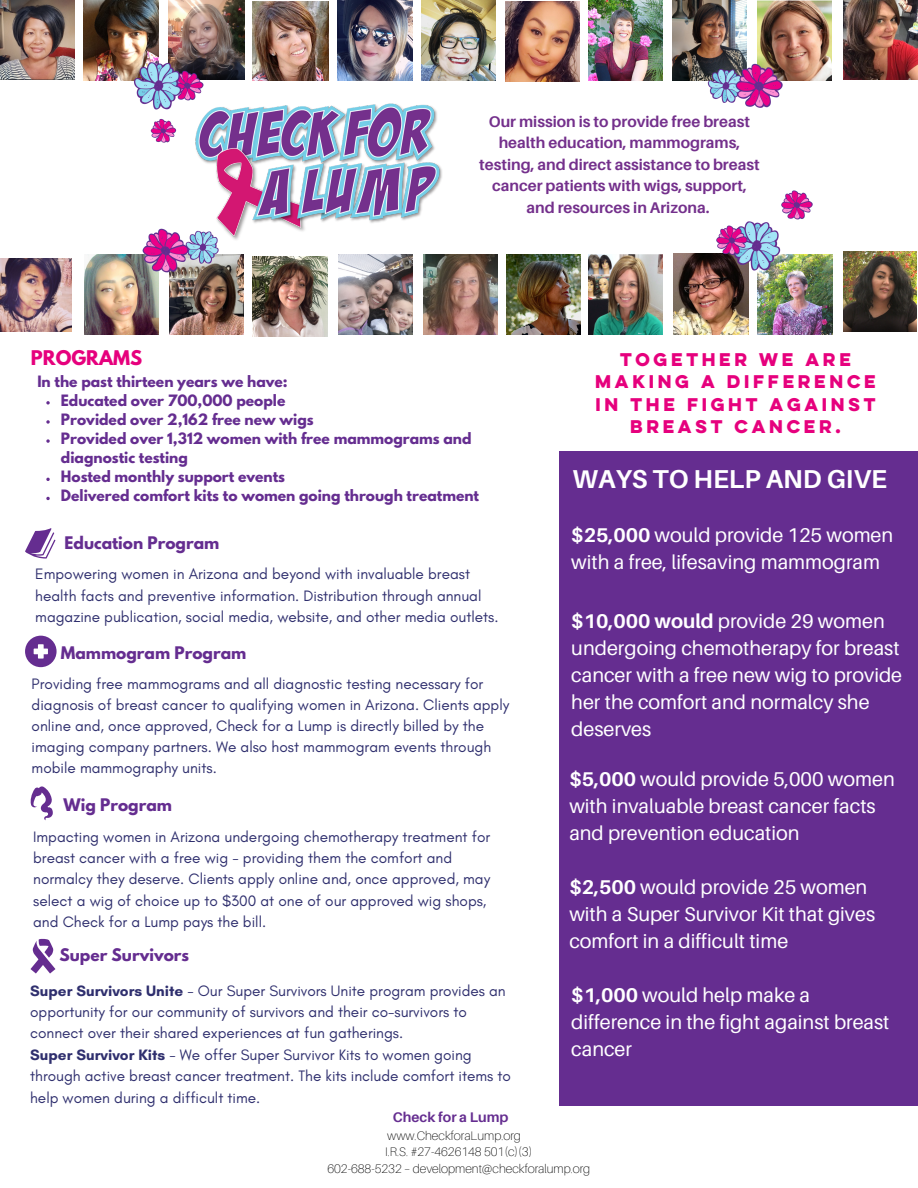
<style>
.page{position:relative;width:918px;height:1188px;background:#fff}
.page>*{position:absolute;margin:0;border:0;box-sizing:border-box;transform-origin:0 0}
.t1{font:700 25.95px "Aileron";color:#fff}
.t2{font:19.95px/27px "Aileron";color:#fff}
.t3{font:700 18px "League Spartan";color:#e6007d}
.t4{font:700 16.5px/22.5px "Lulo Clean W01 One";color:#e6007d;text-align:center}
.t5{font:15.45px/21.1px "Glacial Indifference";color:#2f2f6e}
.t6{font:700 15.45px/21.5px "Aileron";color:#74308c;text-align:center}
.t7{font:700 15.45px "League Spartan";color:#652d90}
.t8{font:700 13.95px/19.2px "League Spartan";color:#652d90}
.t9{font:700 13.95px "Aileron";color:#652d90}
.t10{font:100 12.45px "Aileron";color:#000}
.s1{font-weight:700}
</style>
<div class="page">
<img style="left:169px;top:262px;width:74px;height:73px">
<img style="left:84px;top:255px;width:75px;height:80px">
<img style="left:253px;top:262px;width:74px;height:74px">
<img style="left:338px;top:262px;width:75px;height:73px">
<img style="left:423px;top:255px;width:75px;height:80px">
<div style="left:559px;top:451px;width:359px;height:655px;background:#652d90"></div>
<img style="left:588px;top:254px;width:74px;height:80px">
<img style="left:506px;top:255px;width:74px;height:80px">
<img style="left:757px;top:254px;width:76px;height:80px">
<img style="left:673px;top:253px;width:76px;height:81px">
<img style="left:195px;top:59px;width:286px;height:203px">
<img style="left:728px;top:222px;width:69px;height:52px">
<img style="left:710px;top:221px;width:45px;height:37px">
<img style="left:199px;top:228px;width:30px;height:38px">
<img style="left:132px;top:217px;width:67px;height:60px">
<img style="left:169px;top:0;width:75px;height:80px">
<img style="left:198px;top:62px;width:11px;height:42px">
<img style="left:150px;top:119px;width:27px;height:24px">
<img style="left:775px;top:190px;width:38px;height:33px">
<img style="left:84px;top:1px;width:75px;height:79px">
<img style="left:131px;top:59px;width:67px;height:54px">
<img style="left:253px;top:1px;width:75px;height:79px">
<img style="left:338px;top:1px;width:74px;height:79px">
<img style="left:506px;top:1px;width:74px;height:80px">
<img style="left:421px;top:1px;width:75px;height:79px">
<img style="left:588px;top:1px;width:74px;height:79px">
<img style="left:673px;top:1px;width:74px;height:79px">
<img style="left:757px;top:1px;width:74px;height:79px">
<img style="left:706px;top:67px;width:19px;height:36px">
<img style="left:725px;top:52px;width:68px;height:56px">
<img style="left:0;top:0;width:74px;height:80px">
<img style="left:844px;top:0;width:74px;height:80px">
<img style="left:844px;top:252px;width:73px;height:79px">
<img style="left:0;top:258px;width:72px;height:74px">
<svg style="left:30px;top:939px;width:25px;height:35px"></svg>
<svg style="left:31px;top:786px;width:22px;height:34px"></svg>
<svg style="left:25px;top:636px;width:32px;height:31px"></svg>
<svg style="left:25px;top:528px;width:30px;height:31px"></svg>
<svg style="left:46px;top:401px;width:4px;height:4px"></svg>
<svg style="left:46px;top:420px;width:4px;height:4px"></svg>
<svg style="left:46px;top:439px;width:4px;height:4px"></svg>
<svg style="left:46px;top:478px;width:4px;height:3px"></svg>
<svg style="left:46px;top:497px;width:4px;height:3px"></svg>
<p class="t6" style="left:479px;top:110px;width:282px">Our mission is to provide free breast health education, mammograms, testing, and direct assistance to breast cancer patients with wigs, support, and resources in Arizona.</p>
<p class="t3" style="left:31px;top:349px;width:113px">PROGRAMS</p>
<p class="t8" style="left:37px;top:373px;width:252px">In the past thirteen years we have:</p>
<p class="t8" style="left:61px;top:392px;width:226px">Educated over 700,000 people</p>
<p class="t8" style="left:61px;top:411px;width:254px">Provided over 2,162 free new wigs</p>
<p class="t8" style="left:61px;top:430px;width:412px">Provided over 1,312 women with free mammograms and diagnostic testing</p>
<p class="t8" style="left:61px;top:469px;width:226px">Hosted monthly support events</p>
<p class="t8" style="left:61px;top:488px;width:420px">Delivered comfort kits to women going through treatment</p>
<p class="t7" style="left:65px;top:535px;width:156px">Education Program</p>
<p class="t5" style="left:35px;top:563px;width:465px">Empowering women in Arizona and beyond with invaluable breast health facts and preventive information. Distribution through annual magazine publication, social media, website, and other media outlets.</p>
<p class="t7" style="left:61px;top:645px;width:187px">Mammogram Program</p>
<p class="t5" style="left:32px;top:673px;width:479px">Providing free mammograms and all diagnostic testing necessary for diagnosis of breast cancer to qualifying women in Arizona. Clients apply online and, once approved, Check for a Lump is directly billed by the imaging company partners. We also host mammogram events through mobile mammography units.</p>
<p class="t7" style="left:64px;top:797px;width:110px">Wig Program</p>
<p class="t5" style="left:33px;top:826px;width:459px">Impacting women in Arizona undergoing chemotherapy treatment for breast cancer with a free wig - providing them the comfort and normalcy they deserve. Clients apply online and, once approved, may select a wig of choice up to $300 at one of our approved wig shops, and Check for a Lump pays the bill.</p>
<p class="t7" style="left:60px;top:947px;width:131px">Super Survivors</p>
<p class="t5" style="left:30px;top:980px;width:477px"><span class="s1">Super Survivors Unite</span> - Our Super Survivors Unite program provides an opportunity for our community of survivors and their co-survivors to connect over their shared experiences at fun gatherings.</p>
<p class="t5" style="left:30px;top:1044px;width:482px"><span class="s1">Super Survivor Kits</span> - We offer Super Survivor Kits to women going through active breast cancer treatment. The kits include comfort items to help women during a difficult time.</p>
<p class="t4" style="left:595px;top:347px;width:286px">TOGETHER WE ARE<br>MAKING A DIFFERENCE<br>IN THE FIGHT AGAINST<br>BREAST CANCER.</p>
<p class="t1" style="left:573px;top:463px;width:316px">WAYS TO HELP AND GIVE</p>
<p class="t2" style="left:571px;top:521px;width:324px"><span class="s1">$25,000</span> would provide 125 women with a free, lifesaving mammogram</p>
<p class="t2" style="left:571px;top:607px;width:332px"><span class="s1">$10,000 would</span> provide 29 women undergoing chemotherapy for breast cancer with a free new wig to provide her the comfort and normalcy she deserves</p>
<p class="t2" style="left:569px;top:765px;width:327px"><span class="s1">$5,000</span> would provide 5,000 women with invaluable breast cancer facts and prevention education</p>
<p class="t2" style="left:569px;top:873px;width:307px"><span class="s1">$2,500</span> would provide 25 women with a Super Survivor Kit that gives comfort in a difficult time</p>
<p class="t2" style="left:571px;top:981px;width:320px"><span class="s1">$1,000</span> would help make a difference in the fight against breast cancer</p>
<p class="t9" style="left:393px;top:1109px;width:117px">Check for a Lump</p>
<p class="t10" style="left:387px;top:1128px;width:135px">www.CheckforaLump.org</p>
<p class="t10" style="left:385px;top:1144px;width:149px">I.R.S. #27-4626148 501(c)(3)</p>
<p class="t10" style="left:327px;top:1161px;width:264px">602-688-5232 – development@checkforalump.org</p>
</div>
